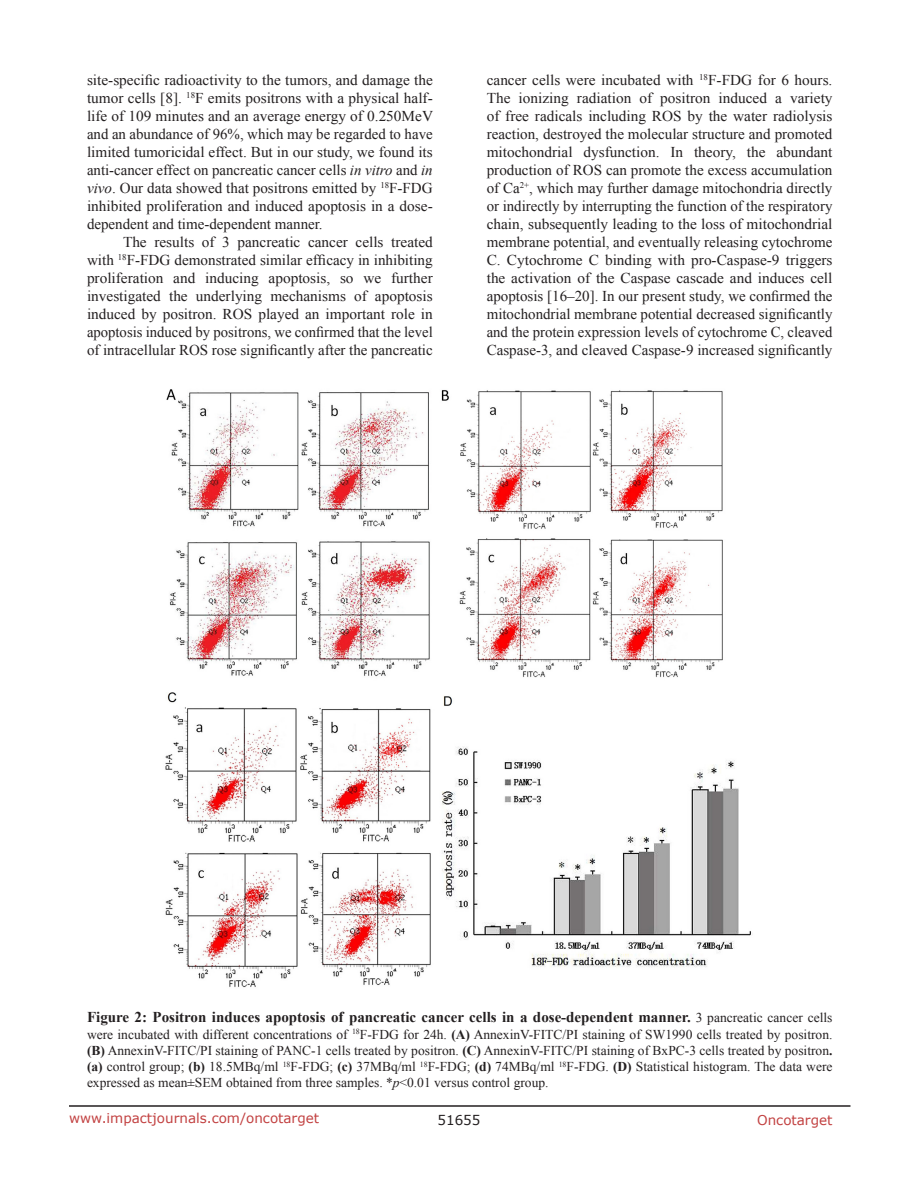
<style>
.page{position:relative;width:918px;height:1188px;background:#fff}
.page>*{position:absolute;margin:0;border:0;box-sizing:border-box;transform-origin:0 0}
.BodyText{font:15px/18px "Times New Roman";color:#231f20;text-align:justify}
.figuretext{font:700 15px "Times New Roman";color:#231f20}
.figuretext-2{font:13.5px/16.2px "Times New Roman";color:#231f20;text-align:justify}
.t1{font:13.5px "Verdana";color:#c24141}
.t2{font:13.5px "Verdana";color:#231f20}
.s1{font-style:italic}
.s2{font-weight:400;font-size:13.5px}
.s3{font-weight:700}
</style>
<div class="page">
<hr style="left:69px;top:1105px;width:781px;height:2px;background:#231f20">
<img style="left:165px;top:389px;width:586px;height:599px">
<p class="BodyText" style="left:87px;top:71px;width:348px">site-specific radioactivity to the tumors, and damage the tumor cells [8]. <sup>18</sup>F emits positrons with a physical half&shy;life of 109 minutes and an average energy of 0.250MeV and an abundance of 96%, which may be regarded to have limited tumoricidal effect. But in our study, we found its anti-cancer effect on pancreatic cancer cells <span class="s1">in vitro</span> and <span class="s1">in vivo</span>. Our data showed that positrons emitted by <sup>18</sup>F-FDG inhibited proliferation and induced apoptosis in a dose&shy;dependent and time-dependent manner.</p>
<p class="BodyText" style="left:87px;top:233px;width:347px;text-indent:36px">The results of 3 pancreatic cancer cells treated with <sup>18</sup>F-FDG demonstrated similar efficacy in inhibiting proliferation and inducing apoptosis, so we further investigated the underlying mechanisms of apoptosis induced by positron. ROS played an important role in apoptosis induced by positrons, we confirmed that the level of intracellular ROS rose significantly after the pancreatic</p>
<p class="BodyText" style="left:487px;top:71px;width:347px">cancer cells were incubated with <sup>18</sup>F-FDG for 6 hours.<br>The ionizing radiation of positron induced a variety of free radicals including ROS by the water radiolysis reaction, destroyed the molecular structure and promoted mitochondrial dysfunction. In theory, the abundant production of ROS can promote the excess accumulation of Ca<sup>2+</sup>, which may further damage mitochondria directly or indirectly by interrupting the function of the respiratory chain, subsequently leading to the loss of mitochondrial membrane potential, and eventually releasing cytochrome C. Cytochrome C binding with pro-Caspase-9 triggers the activation of the Caspase cascade and induces cell apoptosis [16–20]. In our present study, we confirmed the mitochondrial membrane potential decreased significantly and the protein expression levels of cytochrome C, cleaved Caspase-3, and cleaved Caspase-9 increased significantly</p>
<p class="figuretext" style="left:87px;top:1007px;width:747px">Figure 2: Positron induces apoptosis of pancreatic cancer cells in a dose-dependent manner. <span class="s2">3 pancreatic cancer cells</span></p>
<p class="figuretext-2" style="left:87px;top:1026px;width:747px">were incubated with different concentrations of <sup>18</sup>F-FDG for 24h. <span class="s3">(A)</span> AnnexinV-FITC/PI staining of SW1990 cells treated by positron. <span class="s3">(B)</span> AnnexinV-FITC/PI staining of PANC-1 cells treated by positron. <span class="s3">(C)</span> AnnexinV-FITC/PI staining of BxPC-3 cells treated by positron<span class="s3">. (a)</span> control group; <span class="s3">(b)</span> 18.5MBq/ml <sup>18</sup>F-FDG; <span class="s3">(c)</span> 37MBq/ml <sup>18</sup>F-FDG; <span class="s3">(d)</span> 74MBq/ml <sup>18</sup>F-FDG. <span class="s3">(D)</span> Statistical histogram. The data were expressed as mean±SEM obtained from three samples. *<span class="s1">p</span>&lt;0.01 versus control group.</p>
<p class="t1" style="left:69px;top:1109px;width:252px">www.impactjournals.com/oncotarget</p>
<p class="t2" style="left:438px;top:1111px;width:44px">51655</p>
<p class="t1" style="left:757px;top:1111px;width:77px">Oncotarget</p>
</div>
